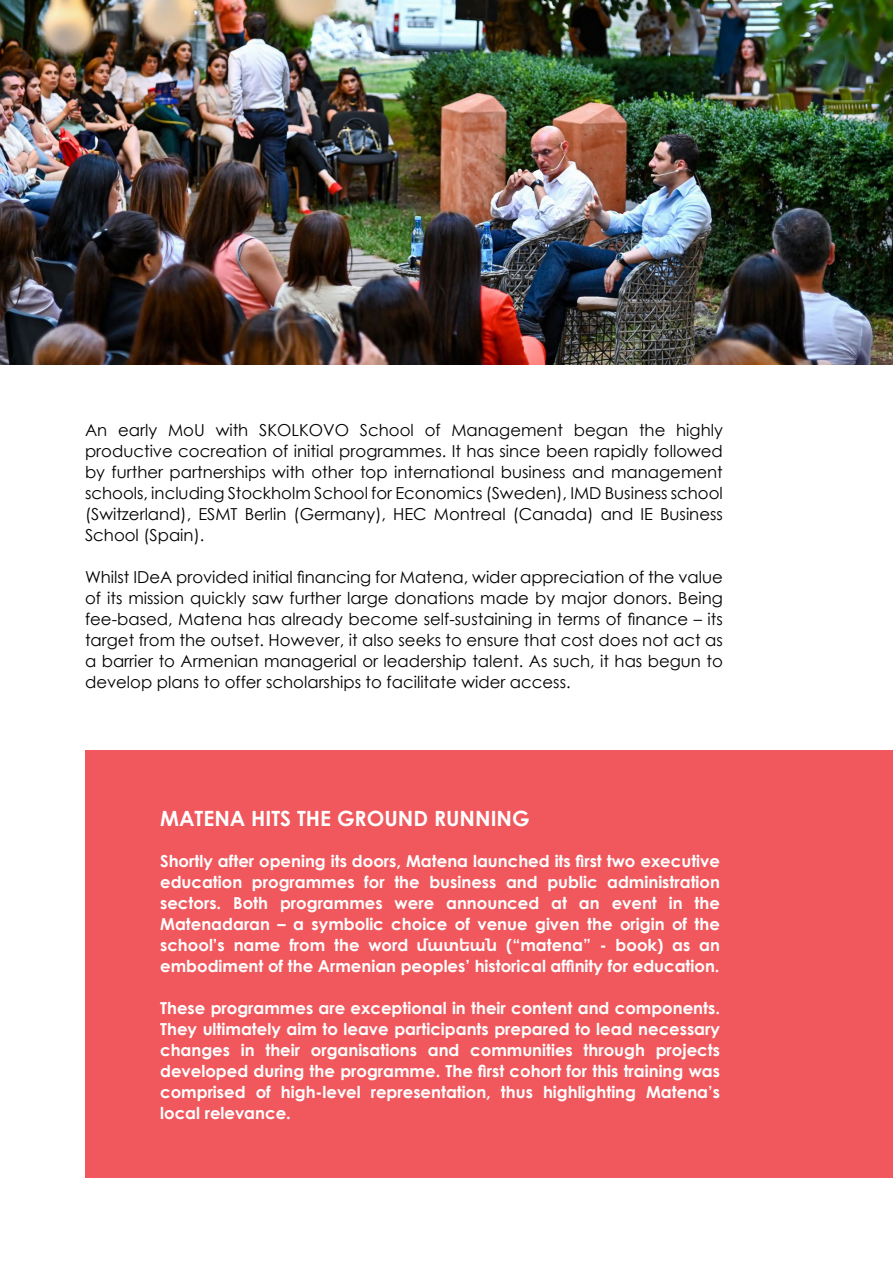
<style>
.page{position:relative;width:893px;height:1263px;background:#fff}
.page>*{position:absolute;margin:0;border:0;box-sizing:border-box;transform-origin:0 0}
.t1{font:700 21px "Century Gothic";color:#fff}
.t2{font:16.5px/21px "Century Gothic";color:#000;text-align:justify}
.t3{font:700 16.5px/21px "Century Gothic";color:#fff;text-align:justify}
.s1{font-family:"Montserratarm";font-weight:500}
</style>
<div class="page">
<div style="left:85px;top:750px;width:808px;height:428px;background:#f0585d"></div>
<img style="left:0;top:0;width:893px;height:364px">
<p class="t2" style="left:85px;top:419px;width:639px">An early MoU with SKOLKOVO School of Management began the highly productive cocreation of initial programmes. It has since been rapidly followed by further partnerships with other top international business and management schools, including Stockholm School for Economics (Sweden), IMD Business school (Switzerland), ESMT Berlin (Germany), HEC Montreal (Canada) and IE Business School (Spain).</p>
<p class="t2" style="left:85px;top:566px;width:639px">Whilst IDeA provided initial financing for Matena, wider appreciation of the value of its mission quickly saw further large donations made by major donors. Being fee-based, Matena has already become self-sustaining in terms of finance – its target from the outset. However, it also seeks to ensure that cost does not act as a barrier to Armenian managerial or leadership talent. As such, it has begun to develop plans to offer scholarships to facilitate wider access.</p>
<p class="t1" style="left:160px;top:803px;width:371px">MATENA HITS THE GROUND RUNNING</p>
<p class="t3" style="left:160px;top:850px;width:561px">Shortly after opening its doors, Matena launched its first two executive education programmes for the business and public administration sectors. Both programmes were announced at an event in the Matenadaran – a symbolic choice of venue given the origin of the school’s name from the word <span class="s1">մատեան</span> (“matena” - book) as an embodiment of the Armenian peoples’ historical affinity for education.</p>
<p class="t3" style="left:160px;top:997px;width:561px">These programmes are exceptional in their content and components.<br>They ultimately aim to leave participants prepared to lead necessary changes in their organisations and communities through projects developed during the programme. The first cohort for this training was comprised of high-level representation, thus highlighting Matena’s local relevance.</p>
</div>
